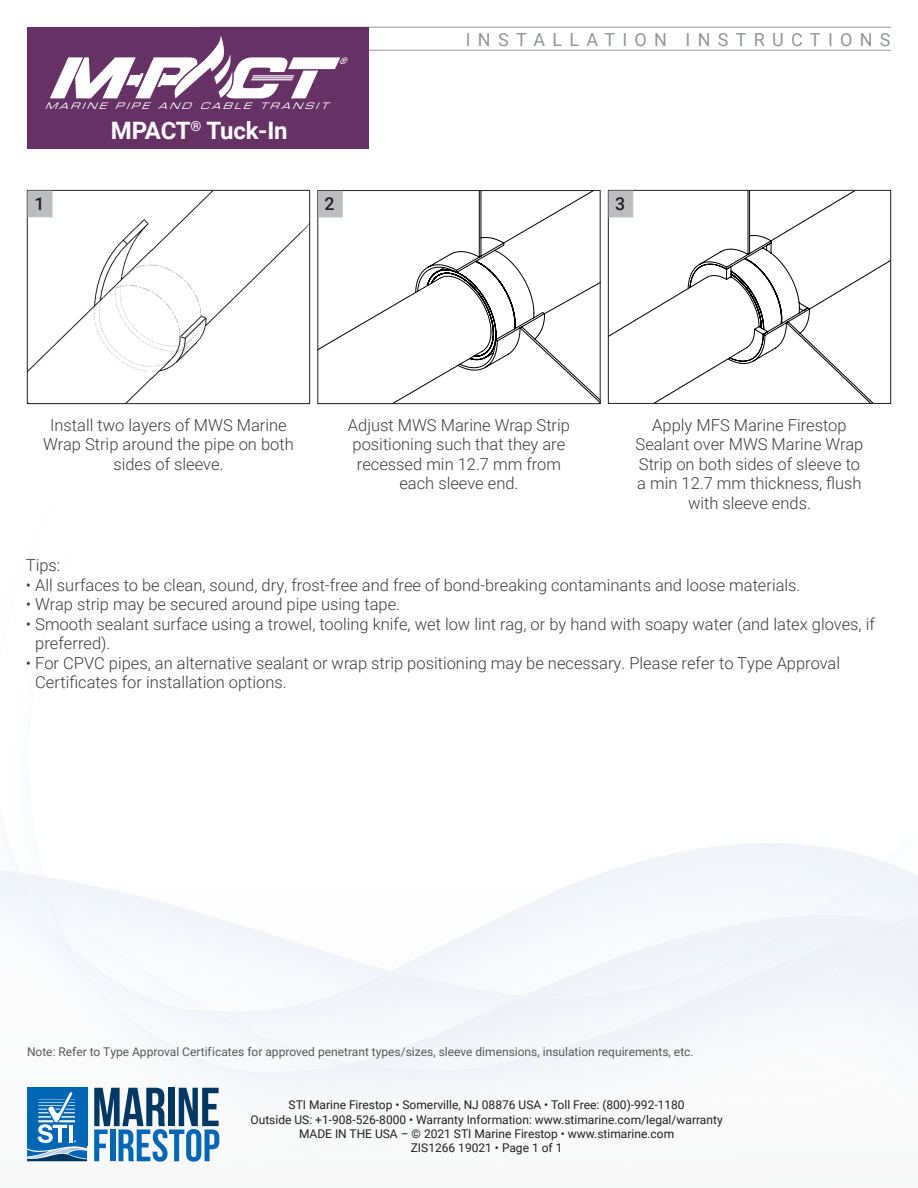
<style>
.page{position:relative;width:918px;height:1188px;background:#fff}
.page>*{position:absolute;margin:0;border:0;box-sizing:border-box;transform-origin:0 0}
.t1{font:700 24px "Roboto";letter-spacing:-.01em;color:#fff}
.t2{font:18px "Roboto";letter-spacing:.405em;color:#939598}
.Subhead{font:500 17.7px "Roboto";color:#231f20}
.Install_Instructions{font:300 16.5px/19.5px "Roboto";color:#3e3e3f;text-align:center}
.t3{font:12px/14.4px "Roboto";color:#231f20;text-align:center}
.t4{font:12px "Roboto";color:#57585a}
.t5{font:italic 9px "Eurostile LT Std Ex 2";color:#fff}
.t6{font:2.7px "Century Gothic";color:#000}
</style>
<div class="page">
<div style="left:0;top:868px;width:901px;height:245px;background:#f6f8fa"></div>
<img style="left:899px;top:1068px;width:19px;height:76px">
<div style="left:837px;top:977px;width:68px;height:93px;background:#f6f8fa"></div>
<img style="left:822px;top:956px;width:19px;height:24px">
<div style="left:27px;top:1087px;width:60px;height:59px;background:#0167b4"></div>
<svg style="left:27px;top:1092px;width:60px;height:69px"></svg>
<hr style="left:69px;top:1125px;width:4px;height:18px;background:#fff">
<svg style="left:94px;top:1088px;width:125px;height:74px"></svg>
<hr style="left:200px;top:27px;width:691px;height:1px;background:#939598">
<hr style="left:200px;top:50px;width:691px;height:1px;background:#939598">
<div style="left:27px;top:27px;width:341px;height:121px;background:#663165"></div>
<svg style="left:50px;top:35px;width:290px;height:63px"></svg>
<hr style="left:608px;top:511px;width:283px;height:1px;background:#c0c0c0">
<hr style="left:917px;top:190px;width:1px;height:213px;background:#c0c0c0">
<hr style="left:608px;top:513px;width:283px;height:1px;background:#c0c0c0">
<svg style="left:610px;top:192px;width:263px;height:210px"></svg>
<svg style="left:610px;top:277px;width:137px;height:125px"></svg>
<svg style="left:771px;top:192px;width:118px;height:118px"></svg>
<div style="left:608px;top:190px;width:283px;height:214px;border:1px solid #231f20"></div>
<svg style="left:320px;top:192px;width:278px;height:209px"></svg>
<svg style="left:320px;top:278px;width:163px;height:124px"></svg>
<svg style="left:503px;top:192px;width:95px;height:122px"></svg>
<div style="left:318px;top:190px;width:282px;height:214px;border:1px solid #231f20"></div>
<img style="left:29px;top:192px;width:279px;height:210px">
<div style="left:27px;top:190px;width:283px;height:214px;border:1px solid #231f20"></div>
<div style="left:28px;top:191px;width:24px;height:26px;background:#bcbdc0"></div>
<div style="left:318px;top:191px;width:25px;height:26px;background:#bcbdc0;border:1px solid #bcbdc0"></div>
<div style="left:609px;top:191px;width:24px;height:26px;background:#bcbdc0"></div>
<p class="t5" style="left:339px;top:55px;width:14px">®</p>
<p class="t5" style="left:45px;top:99px;width:290px">MARINE PIPE AND CABLE TRANSIT</p>
<h1 class="t1" style="left:111px;top:114px;width:178px">MPACT<sup>®</sup> Tuck-In</h1>
<p class="t2" style="left:466px;top:27px;width:426px">INSTALLATION INSTRUCTIONS</p>
<p class="Subhead" style="left:34px;top:192px;width:12px">1</p>
<p class="Subhead" style="left:325px;top:192px;width:12px">2</p>
<p class="Subhead" style="left:615px;top:192px;width:12px">3</p>
<p class="Install_Instructions" style="left:43px;top:415px;width:252px">Install two layers of MWS Marine<br>Wrap Strip around the pipe on both sides of sleeve.</p>
<p class="Install_Instructions" style="left:348px;top:415px;width:224px">Adjust MWS Marine Wrap Strip positioning such that they are recessed min 12.7 mm from each sleeve end.</p>
<p class="Install_Instructions" style="left:636px;top:415px;width:229px">Apply MFS Marine Firestop<br>Sealant over MWS Marine Wrap<br>Strip on both sides of sleeve to a min 12.7 mm thickness, flush with sleeve ends.</p>
<p class="t6" style="left:460px;top:441px;width:3px">C</p>
<p class="Install_Instructions" style="left:26px;top:555px;width:36px">Tips:</p>
<p class="Install_Instructions" style="left:26px;top:575px;width:776px">• All surfaces to be clean, sound, dry, frost-free and free of bond-breaking contaminants and loose materials.</p>
<p class="Install_Instructions" style="left:26px;top:594px;width:376px">• Wrap strip may be secured around pipe using tape.</p>
<p class="Install_Instructions" style="left:35px;top:614px;width:841px;text-align:left;text-indent:-9px">• Smooth sealant surface using a trowel, tooling knife, wet low lint rag, or by hand with soapy water (and latex gloves, if preferred).</p>
<p class="Install_Instructions" style="left:35px;top:653px;width:806px;text-align:left;text-indent:-9px">• For CPVC pipes, an alternative sealant or wrap strip positioning may be necessary. Please refer to Type Approval<br>Certificates for installation options.</p>
<p class="t4" style="left:27px;top:1043px;width:668px">Note: Refer to Type Approval Certificates for approved penetrant types/sizes, sleeve dimensions, insulation requirements, etc.</p>
<p class="t3" style="left:251px;top:1097px;width:474px">STI Marine Firestop • Somerville, NJ 08876 USA • Toll Free: (800)-992-1180<br>Outside US: +1-908-526-8000 • Warranty Information: www.stimarine.com/legal/warranty MADE IN THE USA – © 2021 STI Marine Firestop • www.stimarine.com<br>ZIS1266 19021 • Page 1 of 1</p>
</div>
